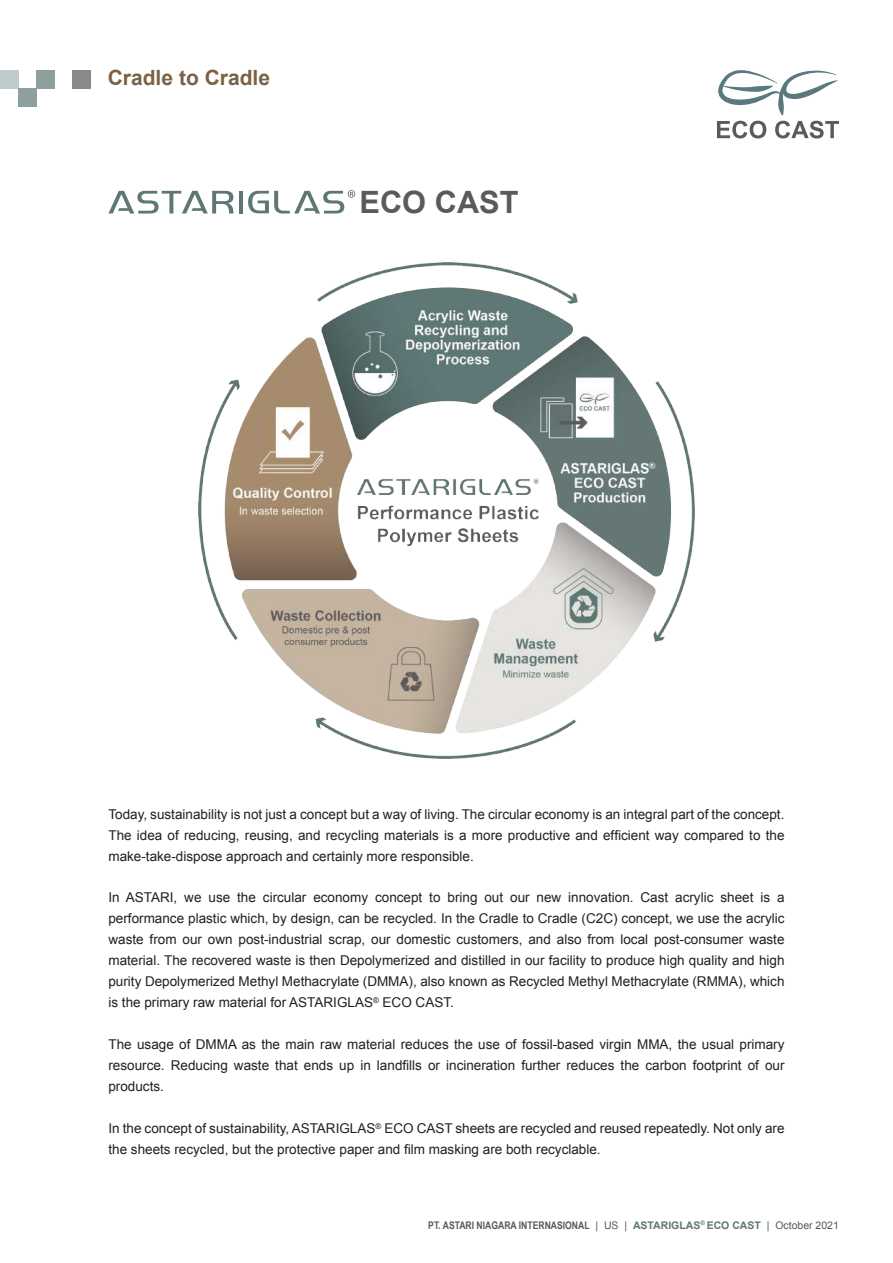
<style>
.page{position:relative;width:893px;height:1263px;background:#fff}
.page>*{position:absolute;margin:0;border:0;box-sizing:border-box;transform-origin:0 0}
.t1{font:700 30.75px "Arial";color:#5a595c}
.t2{font:700 21px "Arial";color:#7b6146}
.t3{font:13.5px/21px "Arial";color:#231f20;text-align:justify}
.t4{font:700 10.5px "Arial Narrow";color:#57585a}
.s1{font-family:"Arial";font-weight:400}
.s2{font-family:"Arial";color:#5e7775}
</style>
<div class="page">
<hr style="left:239px;top:191px;width:4px;height:22px;background:#5e7775">
<svg style="left:108px;top:191px;width:125px;height:22px"></svg>
<svg style="left:248px;top:190px;width:107px;height:23px"></svg>
<div style="left:0;top:71px;width:18px;height:18px;background:#becbca"></div>
<div style="left:72px;top:71px;width:18px;height:18px;background:#88898b"></div>
<div style="left:18px;top:89px;width:18px;height:18px;background:#8ea09e"></div>
<div style="left:36px;top:71px;width:18px;height:18px;background:#8ea09e"></div>
<svg style="left:717px;top:70px;width:122px;height:68px"></svg>
<img style="left:198px;top:263px;width:497px;height:496px">
<h2 class="t2" style="left:108px;top:64px;width:164px">Cradle to Cradle</h2>
<h1 class="t1" style="left:360px;top:182px;width:160px">ECO CAST</h1>
<p class="t3" style="left:108px;top:804px;width:678px">Today, sustainability is not just a concept but a way of living. The circular economy is an integral part of the concept.<br>The idea of reducing, reusing, and recycling materials is a more productive and efficient way compared to the make-take-dispose approach and certainly more responsible.</p>
<p class="t3" style="left:108px;top:887px;width:678px">In ASTARI, we use the circular economy concept to bring out our new innovation. Cast acrylic sheet is a performance plastic which, by design, can be recycled. In the Cradle to Cradle (C2C) concept, we use the acrylic waste from our own post-industrial scrap, our domestic customers, and also from local post-consumer waste material. The recovered waste is then Depolymerized and distilled in our facility to produce high quality and high purity Depolymerized Methyl Methacrylate (DMMA), also known as Recycled Methyl Methacrylate (RMMA), which is the primary raw material for ASTARIGLAS<sup>®</sup> ECO CAST.</p>
<p class="t3" style="left:108px;top:1034px;width:678px">The usage of DMMA as the main raw material reduces the use of fossil-based virgin MMA, the usual primary resource. Reducing waste that ends up in landfills or incineration further reduces the carbon footprint of our products.</p>
<p class="t3" style="left:108px;top:1118px;width:678px">In the concept of sustainability, ASTARIGLAS<sup>®</sup> ECO CAST sheets are recycled and reused repeatedly. Not only are the sheets recycled, but the protective paper and film masking are both recyclable.</p>
<p class="t4" style="left:428px;top:1217px;width:412px">PT. ASTARI NIAGARA INTERNASIONAL <span class="s1">| US |</span> <span class="s2">ASTARIGLAS</span><sup>®</sup> <span class="s2">ECO CAST</span> <span class="s1">| October 2021</span></p>
</div>
